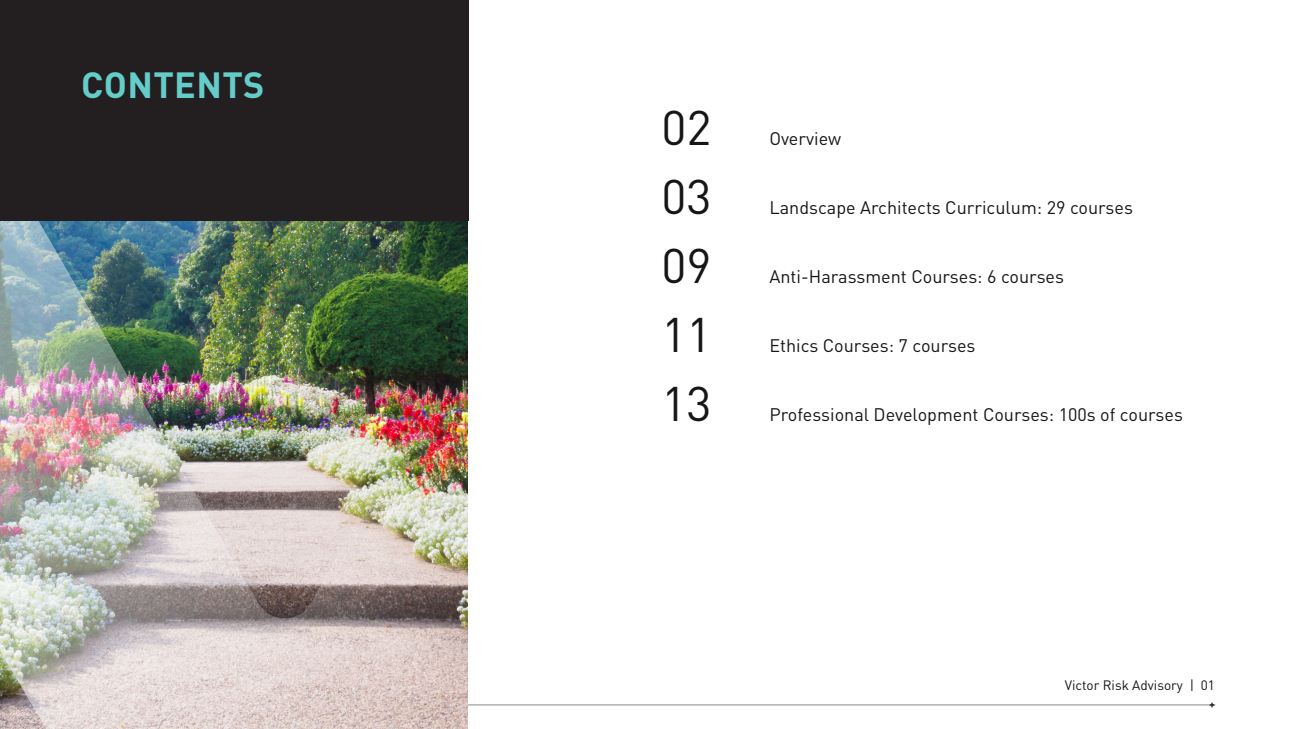
<style>
.page{position:relative;width:1296px;height:729px;background:#fff}
.page>*{position:absolute;margin:0;border:0;box-sizing:border-box;transform-origin:0 0}
.t1{font:48px "DINOT";color:#171516}
.TOC_Title{font:700 36px "DINOT";letter-spacing:.01em;color:#64ccc9}
.t2{font:18px "DINOT";color:#171516}
.t3{font:13.5px "DINOT";color:#171516}
</style>
<div class="page">
<hr style="left:0;top:705px;width:1215px;height:1px;background:#171516">
<img style="left:0;top:221px;width:468px;height:508px">
<div style="left:0;top:0;width:468px;height:221px;background:#231f20"></div>
<p class="TOC_Title" style="left:81px;top:57px;width:185px">CONTENTS</p>
<p class="t1" style="left:662px;top:91px;width:52px">02</p>
<p class="t1" style="left:662px;top:160px;width:52px">03</p>
<p class="t1" style="left:662px;top:229px;width:52px">09</p>
<p class="t1" style="left:662px;top:298px;width:52px">11</p>
<p class="t1" style="left:662px;top:367px;width:52px">13</p>
<p class="t2" style="left:769px;top:124px;width:73px">Overview</p>
<p class="t2" style="left:769px;top:193px;width:365px">Landscape Architects Curriculum: 29 courses</p>
<p class="t2" style="left:769px;top:262px;width:296px">Anti-Harassment Courses: 6 courses</p>
<p class="t2" style="left:769px;top:331px;width:208px">Ethics Courses: 7 courses</p>
<p class="t2" style="left:769px;top:400px;width:415px">Professional Development Courses: 100s of courses</p>
<p class="t3" style="left:1065px;top:674px;width:152px">Victor Risk Advisory | 01</p>
</div>
